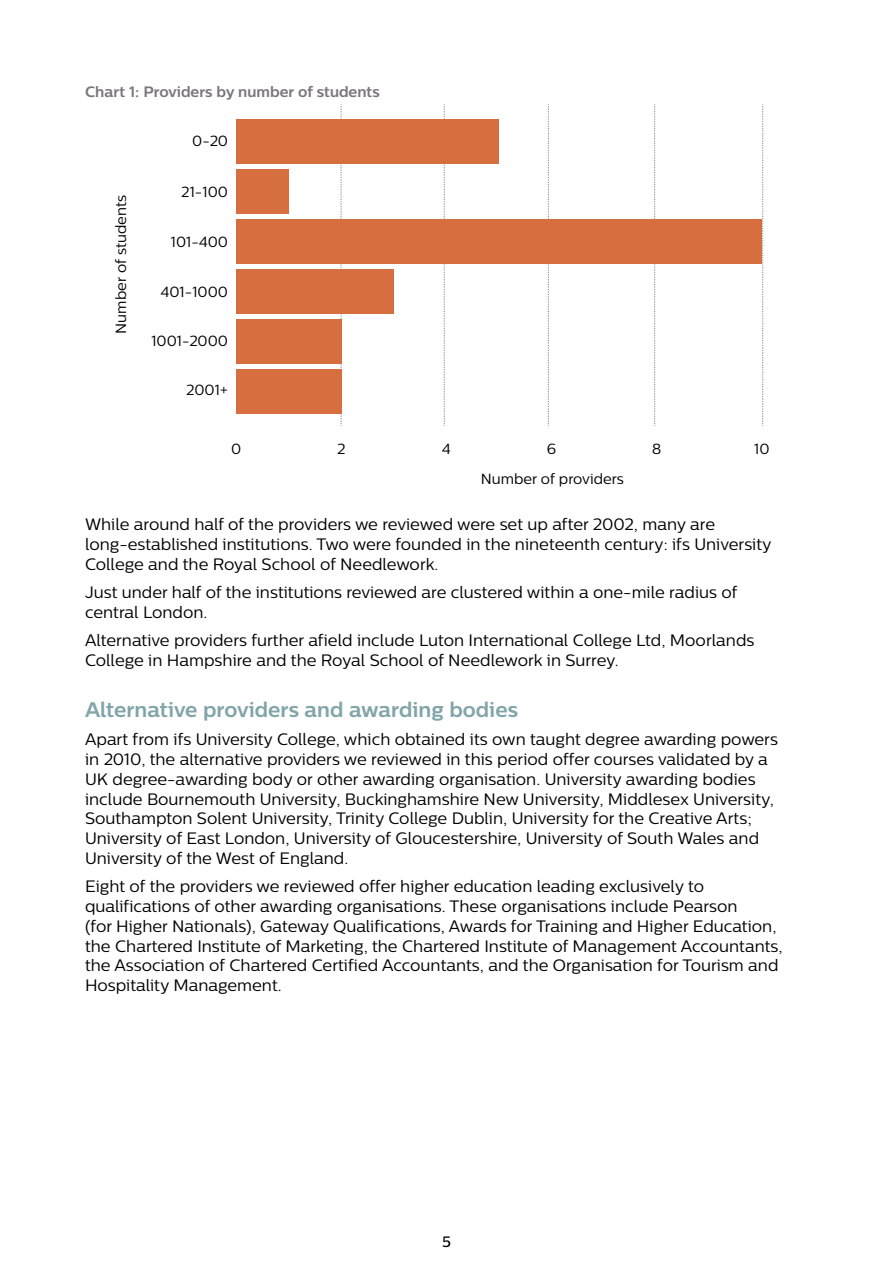
<style>
.page{position:relative;width:893px;height:1263px;background:#fff}
.page>*{position:absolute;margin:0;border:0;box-sizing:border-box;transform-origin:0 0}
.t1{font:700 21px "Centrale Sans";color:#82a5a9}
.t2{font:16.5px/19.8px "Centrale Sans";color:#000}
.t3{font:700 15px "Centrale Sans";color:#7a777b}
.t4{font:500 15px "Centrale Sans";color:#000}
.t5{font:14.7px "Centrale Sans";color:#000}
</style>
<div class="page">
<svg style="left:341px;top:104px;width:1px;height:322px"></svg>
<svg style="left:444px;top:104px;width:1px;height:322px"></svg>
<svg style="left:548px;top:104px;width:1px;height:322px"></svg>
<svg style="left:654px;top:104px;width:1px;height:322px"></svg>
<svg style="left:762px;top:104px;width:1px;height:322px"></svg>
<div style="left:236px;top:369px;width:105px;height:45px;background:#d66e3f"></div>
<div style="left:236px;top:319px;width:105px;height:45px;background:#d66e3f"></div>
<div style="left:236px;top:269px;width:158px;height:45px;background:#d66e3f"></div>
<div style="left:236px;top:219px;width:526px;height:45px;background:#d66e3f"></div>
<div style="left:236px;top:169px;width:53px;height:45px;background:#d66e3f"></div>
<div style="left:236px;top:119px;width:263px;height:45px;background:#d66e3f"></div>
<p class="t3" style="left:85px;top:83px;width:296px">Chart 1: Providers by number of students</p>
<p class="t5" style="left:113px;top:334px;width:140px;rotate:-90deg">Number of students</p>
<p class="t5" style="left:192px;top:132px;width:37px">0-20</p>
<p class="t5" style="left:181px;top:184px;width:49px">21-100</p>
<p class="t5" style="left:171px;top:234px;width:59px">101-400</p>
<p class="t5" style="left:160px;top:283px;width:69px">401-1000</p>
<p class="t5" style="left:151px;top:332px;width:79px">1001-2000</p>
<p class="t5" style="left:186px;top:381px;width:44px">2001+</p>
<p class="t5" style="left:231px;top:440px;width:12px">0</p>
<p class="t5" style="left:337px;top:440px;width:10px">2</p>
<p class="t5" style="left:442px;top:440px;width:10px">4</p>
<p class="t5" style="left:547px;top:440px;width:11px">6</p>
<p class="t5" style="left:652px;top:440px;width:11px">8</p>
<p class="t5" style="left:754px;top:440px;width:17px">10</p>
<p class="t5" style="left:481px;top:470px;width:145px">Number of providers</p>
<p class="t2" style="left:85px;top:514px;width:688px">While around half of the providers we reviewed were set up after 2002, many are long-established institutions. Two were founded in the nineteenth century: ifs University<br>College and the Royal School of Needlework.</p>
<p class="t2" style="left:85px;top:582px;width:654px">Just under half of the institutions reviewed are clustered within a one-mile radius of central London.</p>
<p class="t2" style="left:85px;top:630px;width:671px">Alternative providers further afield include Luton International College Ltd, Moorlands<br>College in Hampshire and the Royal School of Needlework in Surrey.</p>
<p class="t1" style="left:85px;top:697px;width:434px">Alternative providers and awarding bodies</p>
<p class="t2" style="left:85px;top:729px;width:694px">Apart from ifs University College, which obtained its own taught degree awarding powers in 2010, the alternative providers we reviewed in this period offer courses validated by a UK degree-awarding body or other awarding organisation. University awarding bodies include Bournemouth University, Buckinghamshire New University, Middlesex University, Southampton Solent University, Trinity College Dublin, University for the Creative Arts; University of East London, University of Gloucestershire, University of South Wales and University of the West of England.</p>
<p class="t2" style="left:85px;top:876px;width:699px">Eight of the providers we reviewed offer higher education leading exclusively to qualifications of other awarding organisations. These organisations include Pearson<br>(for Higher Nationals), Gateway Qualifications, Awards for Training and Higher Education, the Chartered Institute of Marketing, the Chartered Institute of Management Accountants, the Association of Chartered Certified Accountants, and the Organisation for Tourism and Hospitality Management.</p>
<p class="t4" style="left:442px;top:1233px;width:10px">5</p>
</div>
